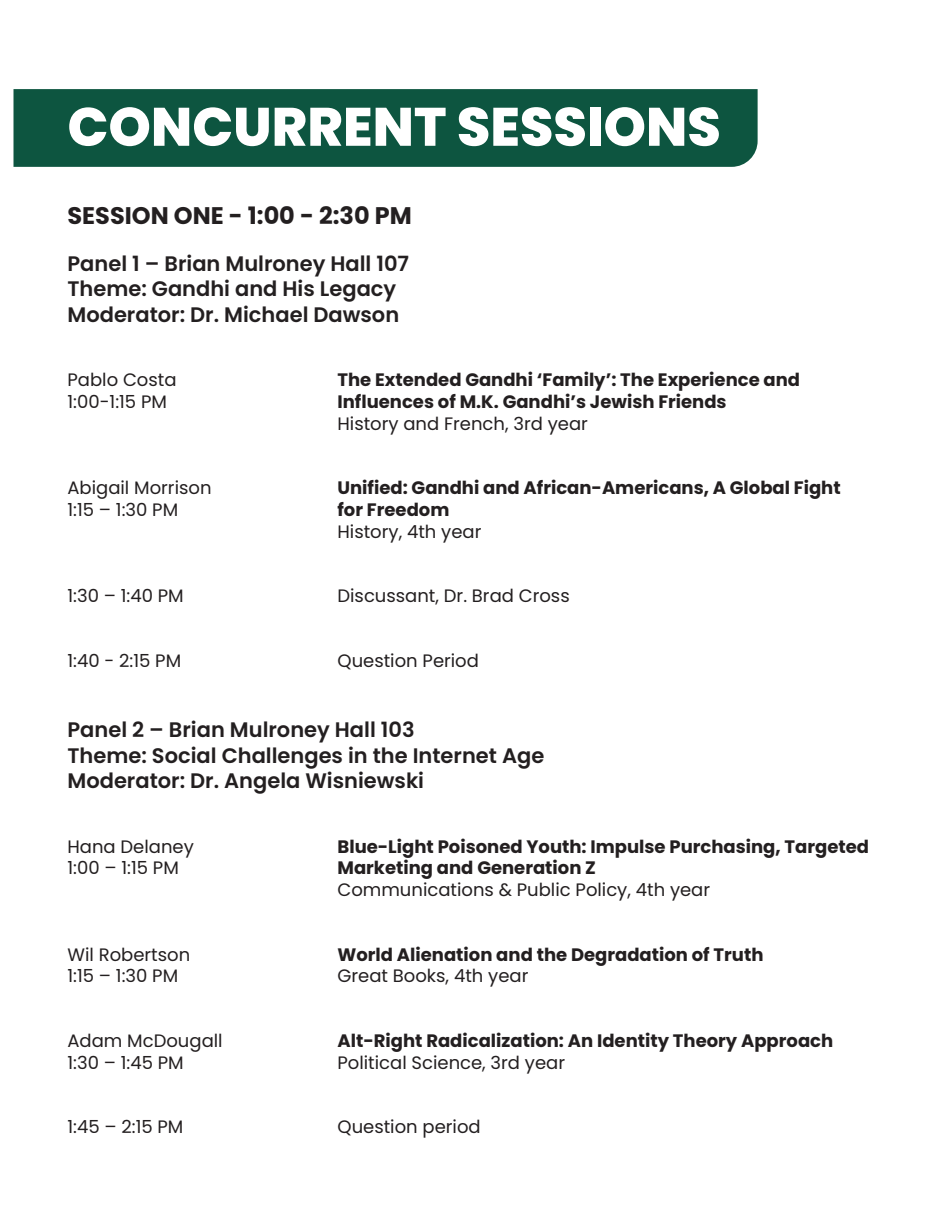
<style>
.page{position:relative;width:945px;height:1215px;background:#fff}
.page>*{position:absolute;margin:0;border:0;box-sizing:border-box;transform-origin:0 0}
.t1{font:800 54px "Poppins";color:#fff}
.t2{font:700 24px "Poppins";color:#231f20}
.t3{font:600 21px/25.2px "Poppins";color:#231f20}
.t4{font:18px "Poppins";color:#231f20}
.t5{font:700 18px "Poppins";color:#231f20}
</style>
<div class="page">
<div style="left:14px;top:89px;width:744px;height:78px;background:#0d5540"></div>
<p class="t1" style="left:68px;top:96px;width:655px">CONCURRENT SESSIONS</p>
<p class="t2" style="left:68px;top:202px;width:346px">SESSION ONE - 1:00 - 2:30 PM</p>
<p class="t3" style="left:68px;top:251px;width:343px">Panel 1 – Brian Mulroney Hall 107<br>Theme: Gandhi and His Legacy</p>
<p class="t3" style="left:68px;top:302px;width:333px">Moderator: Dr. Michael Dawson</p>
<p class="t4" style="left:68px;top:370px;width:111px">Pablo Costa</p>
<p class="t5" style="left:338px;top:370px;width:464px">The Extended Gandhi ‘Family’: The Experience and</p>
<p class="t4" style="left:68px;top:391px;width:101px">1:00-1:15 PM</p>
<p class="t5" style="left:338px;top:391px;width:391px">Influences of M.K. Gandhi’s Jewish Friends</p>
<p class="t4" style="left:338px;top:413px;width:252px">History and French, 3rd year</p>
<p class="t4" style="left:68px;top:478px;width:146px">Abigail Morrison</p>
<p class="t5" style="left:338px;top:478px;width:505px">Unified: Gandhi and African-Americans, A Global Fight</p>
<p class="t4" style="left:68px;top:499px;width:112px">1:15 – 1:30 PM</p>
<p class="t5" style="left:338px;top:499px;width:113px">for Freedom</p>
<p class="t4" style="left:338px;top:521px;width:145px">History, 4th year</p>
<p class="t4" style="left:68px;top:586px;width:118px">1:30 – 1:40 PM</p>
<p class="t4" style="left:338px;top:586px;width:234px">Discussant, Dr. Brad Cross</p>
<p class="t4" style="left:68px;top:651px;width:115px">1:40 - 2:15 PM</p>
<p class="t4" style="left:338px;top:651px;width:143px">Question Period</p>
<p class="t3" style="left:68px;top:718px;width:478px">Panel 2 – Brian Mulroney Hall 103<br>Theme: Social Challenges in the Internet Age</p>
<p class="t3" style="left:68px;top:768px;width:358px">Moderator: Dr. Angela Wisniewski</p>
<p class="t4" style="left:68px;top:836px;width:128px">Hana Delaney</p>
<p class="t5" style="left:338px;top:836px;width:533px">Blue-Light Poisoned Youth: Impulse Purchasing, Targeted</p>
<p class="t4" style="left:68px;top:858px;width:113px">1:00 – 1:15 PM</p>
<p class="t5" style="left:337px;top:858px;width:260px">Marketing and Generation Z</p>
<p class="t4" style="left:338px;top:879px;width:374px">Communications &amp; Public Policy, 4th year</p>
<p class="t4" style="left:68px;top:944px;width:124px">Wil Robertson</p>
<p class="t5" style="left:338px;top:944px;width:428px">World Alienation and the Degradation of Truth</p>
<p class="t4" style="left:68px;top:966px;width:112px">1:15 – 1:30 PM</p>
<p class="t4" style="left:338px;top:966px;width:192px">Great Books, 4th year</p>
<p class="t4" style="left:68px;top:1030px;width:157px">Adam McDougall</p>
<p class="t5" style="left:338px;top:1030px;width:497px">Alt-Right Radicalization: An Identity Theory Approach</p>
<p class="t4" style="left:68px;top:1052px;width:118px">1:30 – 1:45 PM</p>
<p class="t4" style="left:338px;top:1052px;width:229px">Political Science, 3rd year</p>
<p class="t4" style="left:68px;top:1117px;width:117px">1:45 – 2:15 PM</p>
<p class="t4" style="left:338px;top:1117px;width:145px">Question period</p>
</div>
